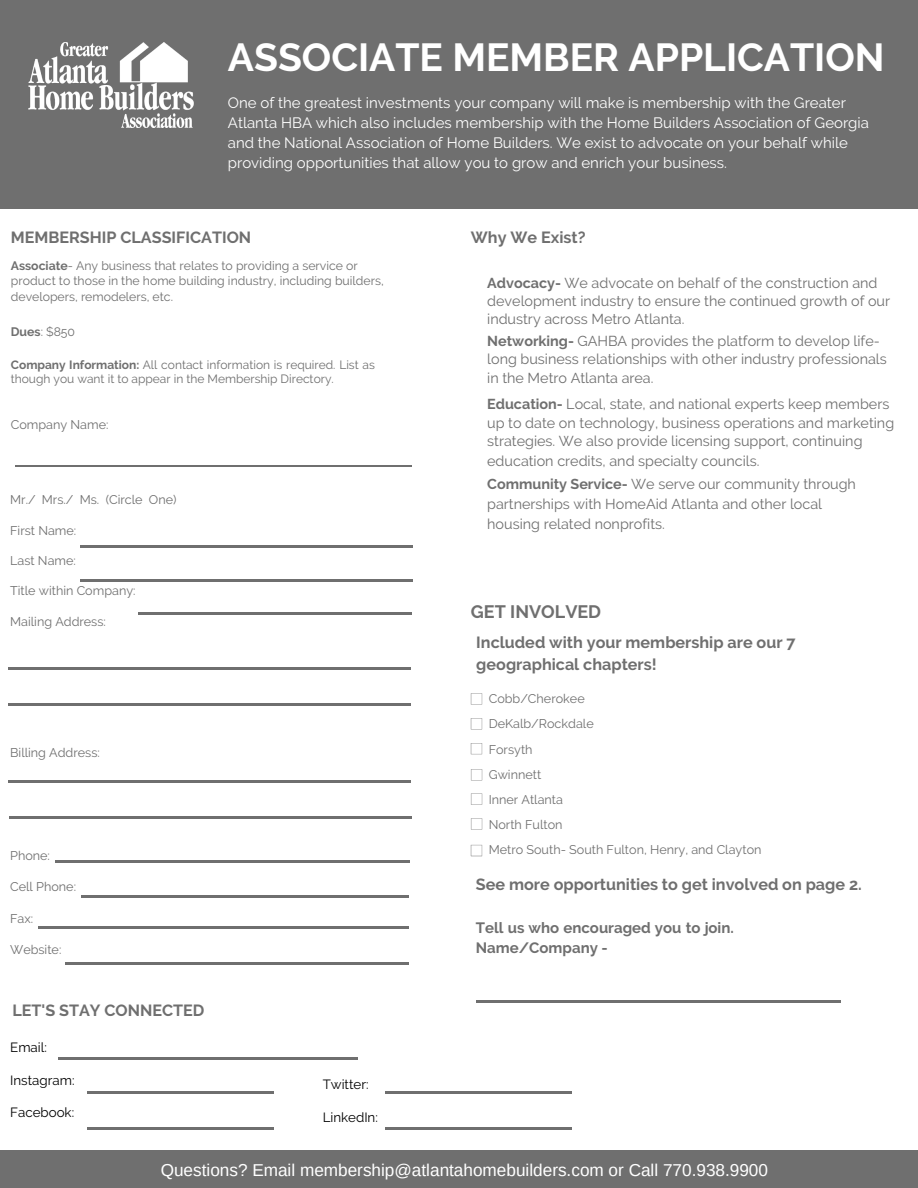
<style>
.page{position:relative;width:918px;height:1188px;background:#fff}
.page>*{position:absolute;margin:0;border:0;box-sizing:border-box;transform-origin:0 0}
.t1{font:700 39px "Raleway";color:#fff}
.t2{font:700 18px "Raleway";color:#6f6f6f}
.t3{font:17.25px "Arimo";color:#fff}
.t4{font:700 16.2px/22.5px "Raleway";color:#6f6f6f}
.t5{font:15px/20.2px "Raleway";color:#fff}
.t6{font:700 15px/19.2px "Raleway";color:#6f6f6f}
.t7{font:14.4px/18.8px "Raleway";color:#6f6f6f}
.t8{font:13.35px "Raleway";color:#000}
.t9{font:12.6px/25.2px "Raleway";color:#6f6f6f}
.t10{font:12.3px/15.8px "Raleway";color:#6f6f6f}
.t11{font:12px/14.7px "Raleway";color:#6f6f6f}
.s1{font-weight:700}
</style>
<div class="page">
<div style="left:0;top:1150px;width:918px;height:38px;background:#6f6f6f"></div>
<hr style="left:58px;top:1057px;width:299px;height:2px;background:#6f6f6f">
<hr style="left:87px;top:1092px;width:187px;height:2px;background:#6f6f6f">
<hr style="left:87px;top:1127px;width:187px;height:3px;background:#6f6f6f">
<hr style="left:8px;top:667px;width:403px;height:2px;background:#6f6f6f">
<hr style="left:8px;top:703px;width:403px;height:3px;background:#6f6f6f">
<hr style="left:8px;top:781px;width:403px;height:2px;background:#6f6f6f">
<hr style="left:9px;top:816px;width:403px;height:3px;background:#6f6f6f">
<hr style="left:39px;top:926px;width:370px;height:2px;background:#6f6f6f">
<hr style="left:15px;top:465px;width:364px;height:2px;background:#6f6f6f">
<hr style="left:48px;top:465px;width:364px;height:2px;background:#6f6f6f">
<hr style="left:55px;top:861px;width:354px;height:2px;background:#6f6f6f">
<hr style="left:66px;top:962px;width:343px;height:2px;background:#6f6f6f">
<hr style="left:80px;top:546px;width:333px;height:2px;background:#6f6f6f">
<hr style="left:80px;top:579px;width:333px;height:2px;background:#6f6f6f">
<hr style="left:82px;top:895px;width:327px;height:2px;background:#6f6f6f">
<hr style="left:139px;top:612px;width:273px;height:2px;background:#6f6f6f">
<hr style="left:386px;top:1092px;width:186px;height:2px;background:#6f6f6f">
<hr style="left:386px;top:1127px;width:186px;height:3px;background:#6f6f6f">
<svg style="left:471px;top:693px;width:11px;height:12px"></svg>
<hr style="left:476px;top:1000px;width:364px;height:2px;background:#6f6f6f">
<div style="left:0;top:0;width:918px;height:209px;background:#6f6f6f"></div>
<img style="left:29px;top:42px;width:164px;height:85px">
<svg style="left:471px;top:718px;width:11px;height:11px"></svg>
<svg style="left:471px;top:743px;width:11px;height:11px"></svg>
<svg style="left:471px;top:769px;width:11px;height:11px"></svg>
<svg style="left:471px;top:793px;width:11px;height:12px"></svg>
<svg style="left:471px;top:818px;width:11px;height:12px"></svg>
<svg style="left:471px;top:845px;width:11px;height:11px"></svg>
<h1 class="t1" style="left:228px;top:35px;width:658px">ASSOCIATE MEMBER APPLICATION</h1>
<p class="t5" style="left:228px;top:92px;width:643px">One of the greatest investments your company will make is membership with the Greater Atlanta HBA which also includes membership with the Home Builders Association of Georgia and the National Association of Home Builders. We exist to advocate on your behalf while providing opportunities that allow you to grow and enrich your business.</p>
<p class="t4" style="left:11px;top:226px;width:242px">MEMBERSHIP CLASSIFICATION</p>
<p class="t10" style="left:11px;top:257px;width:374px"><span class="s1">Associate</span>- Any business that relates to providing a service or product to those in the home building industry, including builders, developers, remodelers, etc.</p>
<p class="t10" style="left:11px;top:324px;width:66px"><span class="s1">Dues</span>: $850</p>
<p class="t11" style="left:11px;top:357px;width:366px"><span class="s1">Company Information:</span> All contact information is required. List as though you want it to appear in the Membership Directory.</p>
<p class="t9" style="left:11px;top:411px;width:99px">Company Name:</p>
<p class="t9" style="left:10px;top:487px;width:168px">Mr./ Mrs./ Ms. (Circle One)</p>
<p class="t9" style="left:10px;top:517px;width:68px">First Name:</p>
<p class="t9" style="left:10px;top:548px;width:67px">Last Name:</p>
<p class="t9" style="left:10px;top:578px;width:127px">Title within Company:</p>
<p class="t9" style="left:10px;top:609px;width:97px">Mailing Address:</p>
<p class="t9" style="left:10px;top:740px;width:91px">Billing Address:</p>
<p class="t9" style="left:10px;top:843px;width:41px">Phone:</p>
<p class="t9" style="left:10px;top:874px;width:67px">Cell Phone:</p>
<p class="t9" style="left:10px;top:906px;width:24px">Fax:</p>
<p class="t9" style="left:10px;top:937px;width:53px">Website:</p>
<p class="t4" style="left:12px;top:999px;width:194px">LET'S STAY CONNECTED</p>
<p class="t8" style="left:10px;top:1040px;width:38px">Email:</p>
<p class="t8" style="left:10px;top:1072px;width:66px">Instagram:</p>
<p class="t8" style="left:10px;top:1105px;width:65px">Facebook:</p>
<p class="t8" style="left:323px;top:1077px;width:47px">Twitter:</p>
<p class="t8" style="left:323px;top:1109px;width:57px">LinkedIn:</p>
<p class="t4" style="left:471px;top:226px;width:116px">Why We Exist?</p>
<p class="t7" style="left:487px;top:274px;width:404px;line-height:18px"><span class="s1">Advocacy-</span> We advocate on behalf of the construction and development industry to ensure the continued growth of our industry across Metro Atlanta.</p>
<p class="t7" style="left:487px;top:332px;width:401px"><span class="s1">Networking-</span> GAHBA provides the platform to develop life&shy;long business relationships with other industry professionals in the Metro Atlanta area.</p>
<p class="t7" style="left:487px;top:395px;width:409px"><span class="s1">Education-</span> Local, state, and national experts keep members up to date on technology, business operations and marketing strategies. We also provide licensing support, continuing education credits, and specialty councils.</p>
<p class="t7" style="left:487px;top:474px;width:370px;line-height:19.6px"><span class="s1">Community Service-</span> We serve our community through partnerships with HomeAid Atlanta and other local housing related nonprofits.</p>
<p class="t2" style="left:471px;top:602px;width:132px">GET INVOLVED</p>
<p class="t4" style="left:476px;top:631px;width:321px">Included with your membership are our 7 geographical chapters!</p>
<p class="t9" style="left:489px;top:686px;width:274px">Cobb/Cherokee<br>DeKalb/Rockdale<br>Forsyth<br>Gwinnett<br>Inner Atlanta<br>North Fulton<br>Metro South- South Fulton, Henry, and Clayton</p>
<p class="t4" style="left:476px;top:873px;width:387px">See more opportunities to get involved on page 2.</p>
<p class="t6" style="left:476px;top:919px;width:259px">Tell us who encouraged you to join.<br>Name/Company -</p>
<p class="t3" style="left:161px;top:1160px;width:609px">Questions? Email membership@atlantahomebuilders.com or Call 770.938.9900</p>
</div>
